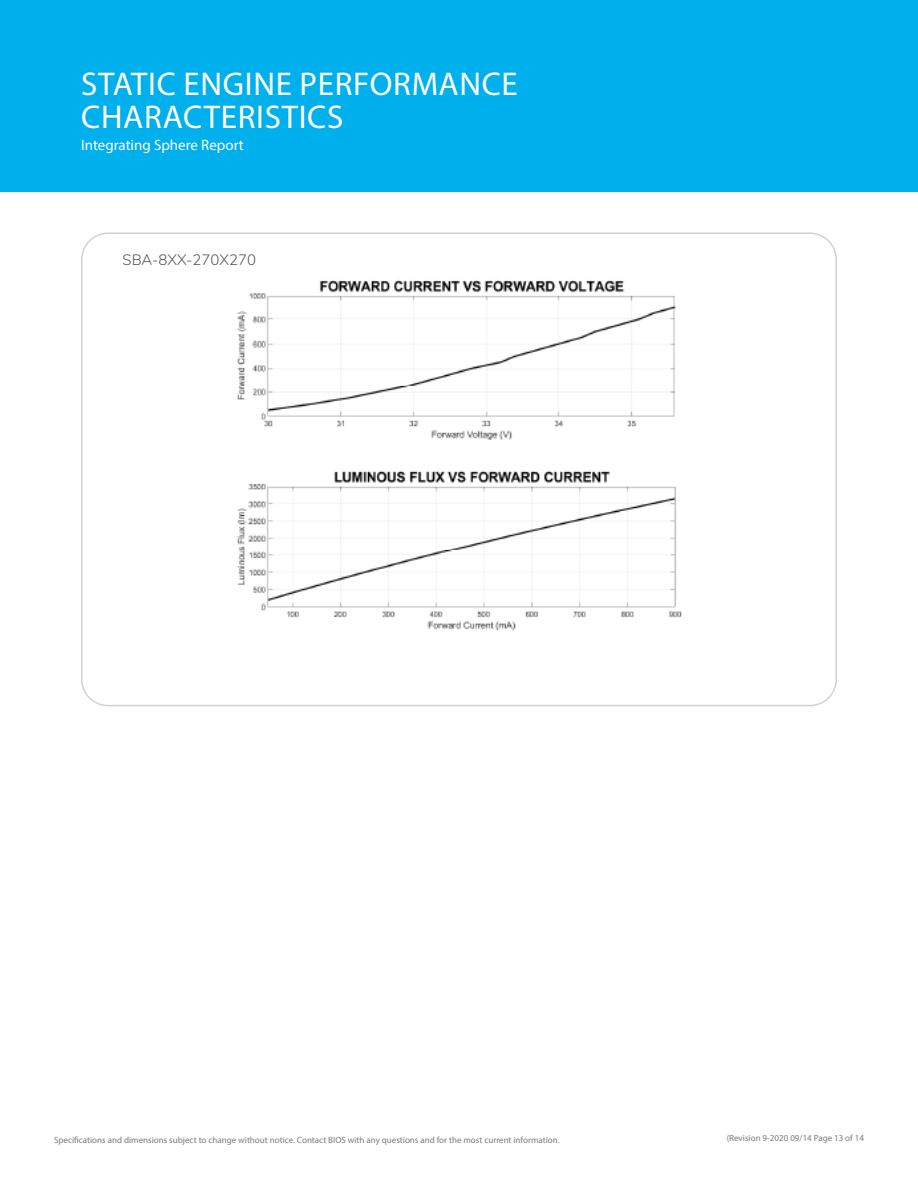
<style>
.page{position:relative;width:918px;height:1188px;background:#fff}
.page>*{position:absolute;margin:0;border:0;box-sizing:border-box;transform-origin:0 0}
.Body{font:33px/33px "Myriad Pro";letter-spacing:.02em;color:#fff}
.Reverse_Sub{font:15px "Myriad Pro";color:#fff}
.Body-2{font:300 15px "Nunito";color:#555}
.t1{font:9px "Myriad Pro";color:#7a7a7a}
</style>
<div class="page">
<div style="left:0;top:0;width:918px;height:191px;background:#00b0ec"></div>
<img style="left:237px;top:280px;width:445px;height:351px">
<p class="Body" style="left:81px;top:67px;width:438px">STATIC ENGINE PERFORMANCE<br>CHARACTERISTICS</p>
<p class="Reverse_Sub" style="left:81px;top:136px;width:164px">Integrating Sphere Report</p>
<p class="Body-2" style="left:123px;top:249px;width:135px">SBA-8XX-270X270</p>
<p class="t1" style="left:54px;top:1135px;width:507px">Specifications and dimensions subject to change without notice. Contact BIOS with any questions and for the most current information.</p>
<p class="t1" style="left:727px;top:1132px;width:139px">(Revision 9-2020 09/14 Page 13 of 14</p>
</div>
